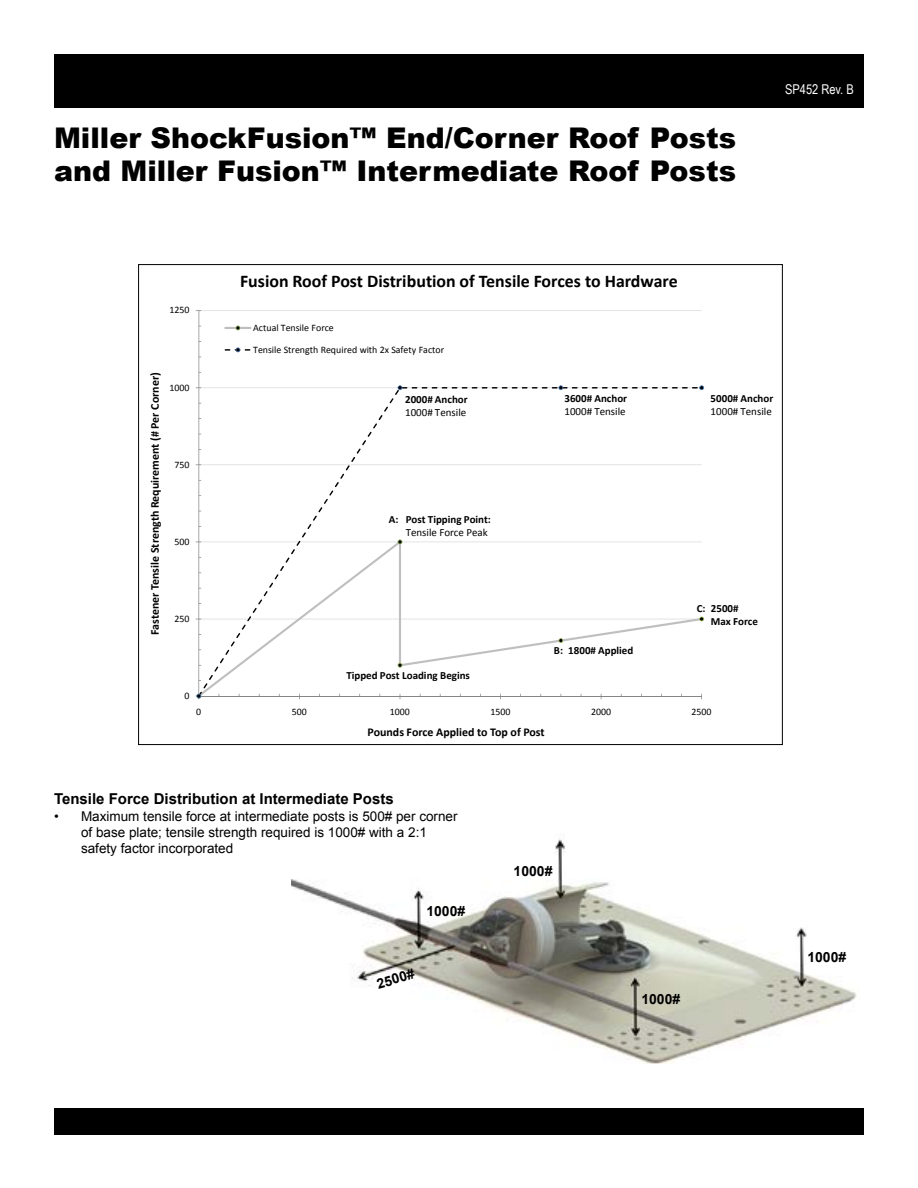
<style>
.page{position:relative;width:918px;height:1188px;background:#fff}
.page>*{position:absolute;margin:0;border:0;box-sizing:border-box;transform-origin:0 0}
.t1{font:900 28.5px/33px "Arial";color:#000}
.t2{font:700 17.85px "Calibri";color:#000}
.t3{font:700 15px "Arial";color:#000}
.t4{font:700 13.95px "Arial";color:#000}
.t5{font:13.5px/16.2px "Arial";color:#000}
.t6{font:13.5px "Arial Narrow";color:#fff}
.t7{font:700 11.85px "Calibri";letter-spacing:-.005em;color:#000}
.t8{font:700 10.95px/13.4px "Calibri";color:#000}
.t9{font:10.95px "Calibri";color:#000}
.t10{font:9.9px "Calibri";color:#000}
</style>
<div class="page">
<div style="left:54px;top:54px;width:810px;height:54px;background:#000"></div>
<div style="left:54px;top:1108px;width:810px;height:27px;background:#000"></div>
<img style="left:292px;top:839px;width:565px;height:224px">
<svg style="left:195px;top:310px;width:510px;height:390px"></svg>
<h1 class="t1" style="left:54px;top:120px;width:684px">Miller ShockFusion™ End/Corner Roof Posts and Miller Fusion™ Intermediate Roof Posts</h1>
<p class="t6" style="left:785px;top:79px;width:70px">SP452 Rev. B</p>
<p class="t7" style="left:147px;top:635px;width:264px;rotate:-90deg">Fastener Tensile Strength Requirement (# Per Corner)</p>
<p class="t10" style="left:169px;top:304px;width:22px">1250</p>
<p class="t10" style="left:169px;top:381px;width:22px">1000</p>
<p class="t10" style="left:174px;top:458px;width:17px">750</p>
<p class="t10" style="left:174px;top:535px;width:17px">500</p>
<p class="t10" style="left:174px;top:612px;width:17px">250</p>
<p class="t10" style="left:185px;top:689px;width:7px">0</p>
<h2 class="t2" style="left:240px;top:270px;width:439px">Fusion Roof Post Distribution of Tensile Forces to Hardware</h2>
<p class="t10" style="left:253px;top:321px;width:82px">Actual Tensile Force</p>
<p class="t10" style="left:253px;top:343px;width:192px">Tensile Strength Required with 2x Safety Factor</p>
<p class="t8" style="left:405px;top:393px;width:64px">2000# Anchor</p>
<p class="t9" style="left:405px;top:406px;width:63px">1000# Tensile</p>
<p class="t8" style="left:564px;top:391px;width:64px">3600# Anchor</p>
<p class="t9" style="left:564px;top:404px;width:63px">1000# Tensile</p>
<p class="t8" style="left:711px;top:391px;width:64px">5000# Anchor</p>
<p class="t9" style="left:711px;top:404px;width:63px">1000# Tensile</p>
<p class="t8" style="left:406px;top:512px;width:87px">Post Tipping Point:</p>
<p class="t9" style="left:406px;top:526px;width:84px">Tensile Force Peak</p>
<p class="t8" style="left:389px;top:513px;width:11px">A:</p>
<p class="t8" style="left:346px;top:669px;width:125px">Tipped Post Loading Begins</p>
<p class="t8" style="left:568px;top:643px;width:67px">1800# Applied</p>
<p class="t8" style="left:554px;top:644px;width:11px">B:</p>
<p class="t8" style="left:711px;top:601px;width:49px">2500#<br>Max Force</p>
<p class="t8" style="left:697px;top:602px;width:10px">C:</p>
<p class="t10" style="left:196px;top:705px;width:7px">0</p>
<p class="t10" style="left:292px;top:705px;width:17px">500</p>
<p class="t10" style="left:390px;top:705px;width:22px">1000</p>
<p class="t10" style="left:490px;top:705px;width:22px">1500</p>
<p class="t10" style="left:591px;top:705px;width:22px">2000</p>
<p class="t10" style="left:692px;top:705px;width:22px">2500</p>
<p class="t7" style="left:368px;top:725px;width:179px">Pounds Force Applied to Top of Post</p>
<p class="t3" style="left:54px;top:789px;width:341px">Tensile Force Distribution at Intermediate Posts</p>
<p class="t5" style="left:81px;top:808px;width:378px;text-indent:-27px">• Maximum tensile force at intermediate posts is 500# per corner of base plate; tensile strength required is 1000# with a 2:1 safety factor incorporated</p>
<p class="t4" style="left:426px;top:902px;width:40px">1000#</p>
<p class="t4" style="left:374px;top:975px;width:40px;rotate:-16deg">2500#</p>
<p class="t4" style="left:514px;top:862px;width:40px">1000#</p>
<p class="t4" style="left:641px;top:990px;width:40px">1000#</p>
<p class="t4" style="left:807px;top:948px;width:40px">1000#</p>
</div>
